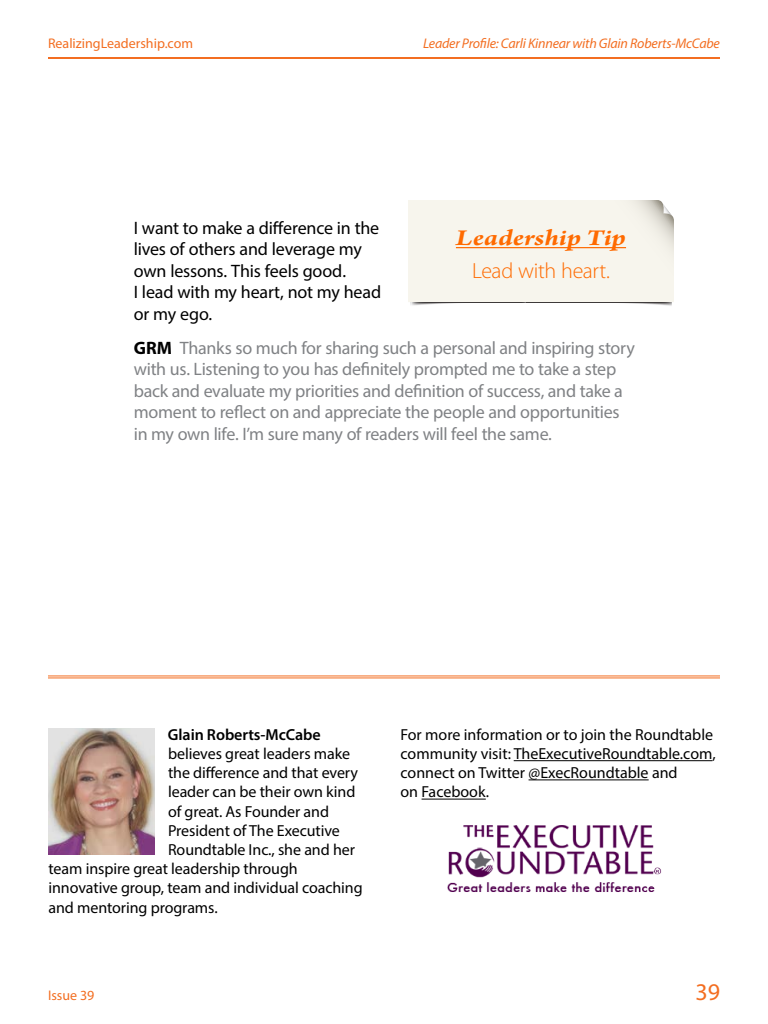
<style>
.page{position:relative;width:768px;height:1024px;background:#fff}
.page>*{position:absolute;margin:0;border:0;box-sizing:border-box;transform-origin:0 0}
.t1{font:italic 700 24px "Arno Pro";letter-spacing:.005em;color:#ff6a00;scale:1.2 1}
.t2{font:24px "Myriad Pro";color:#f36e21}
.t3{font:300 22px "Myriad Pro";letter-spacing:-.015em;color:#ff6a00}
.t4{font:18px/21.6px "Myriad Pro";letter-spacing:-.015em;color:#808285}
.t5{font:18px/21.6px "Myriad Pro";letter-spacing:-.01em;color:#000}
.t6{font:16px/19.2px "Myriad Pro";letter-spacing:-.005em;color:#000}
.t7{font:600 16px "Myriad Pro";letter-spacing:-.005em;color:#000}
.t8{font:italic 14px "Myriad Pro";letter-spacing:-.015em;color:#f36e21}
.t9{font:14px "Myriad Pro";color:#f36e21}
.s1{font-weight:700;color:#000}
</style>
<div class="page">
<hr style="left:48px;top:57px;width:672px;height:2px;background:#f36e21">
<img style="left:48px;top:728px;width:107px;height:127px">
<hr style="left:514px;top:760px;width:198px;height:1px;background:#000">
<hr style="left:529px;top:779px;width:120px;height:1px;background:#000">
<hr style="left:422px;top:799px;width:64px;height:1px;background:#000">
<img style="left:448px;top:826px;width:213px;height:66px">
<hr style="left:48px;top:675px;width:672px;height:1px;background:#f36e21">
<hr style="left:48px;top:677px;width:672px;height:1px;background:#f36e21">
<svg style="left:408px;top:200px;width:266px;height:106px;background:#f4f1ea"></svg>
<hr style="left:456px;top:247px;width:170px;height:1px;background:#ff6a00">
<p class="t9" style="left:48px;top:35px;width:147px">RealizingLeadership.com</p>
<p class="t8" style="left:423px;top:35px;width:298px">Leader Profile: Carli Kinnear with Glain Roberts-McCabe</p>
<p class="t5" style="left:134px;top:216px;width:249px">I want to make a difference in the lives of others and leverage my own lessons. This feels good.<br>I lead with my heart, not my head or my ego.</p>
<p class="t4" style="left:134px;top:336px;width:503px"><span class="s1">GRM</span> Thanks so much for sharing such a personal and inspiring story with us. Listening to you has definitely prompted me to take a step back and evaluate my priorities and definition of success, and take a moment to reflect on and appreciate the people and opportunities in my own life. I’m sure many of readers will feel the same.</p>
<h1 class="t1" style="left:456px;top:224px;width:143px">Leadership Tip</h1>
<h2 class="t3" style="left:472px;top:259px;width:139px">Lead with heart.</h2>
<p class="t7" style="left:168px;top:724px;width:154px">Glain Roberts-McCabe</p>
<p class="t6" style="left:168px;top:744px;width:184px">believes great leaders make</p>
<p class="t6" style="left:168px;top:763px;width:192px">the difference and that every</p>
<p class="t6" style="left:168px;top:782px;width:189px">leader can be their own kind</p>
<p class="t6" style="left:168px;top:801px;width:163px">of great. As Founder and</p>
<p class="t6" style="left:168px;top:821px;width:173px">President of The Executive</p>
<p class="t6" style="left:168px;top:840px;width:188px">Roundtable Inc., she and her</p>
<p class="t6" style="left:48px;top:859px;width:251px">team inspire great leadership through</p>
<p class="t6" style="left:48px;top:878px;width:316px">innovative group, team and individual coaching</p>
<p class="t6" style="left:48px;top:897px;width:171px">and mentoring programs.</p>
<p class="t6" style="left:401px;top:725px;width:317px">For more information or to join the Roundtable community visit: TheExecutiveRoundtable.com, connect on Twitter @ExecRoundtable and<br>on Facebook.</p>
<p class="t9" style="left:48px;top:986px;width:48px">Issue 39</p>
<h1 class="t2" style="left:695px;top:977px;width:26px">39</h1>
</div>
